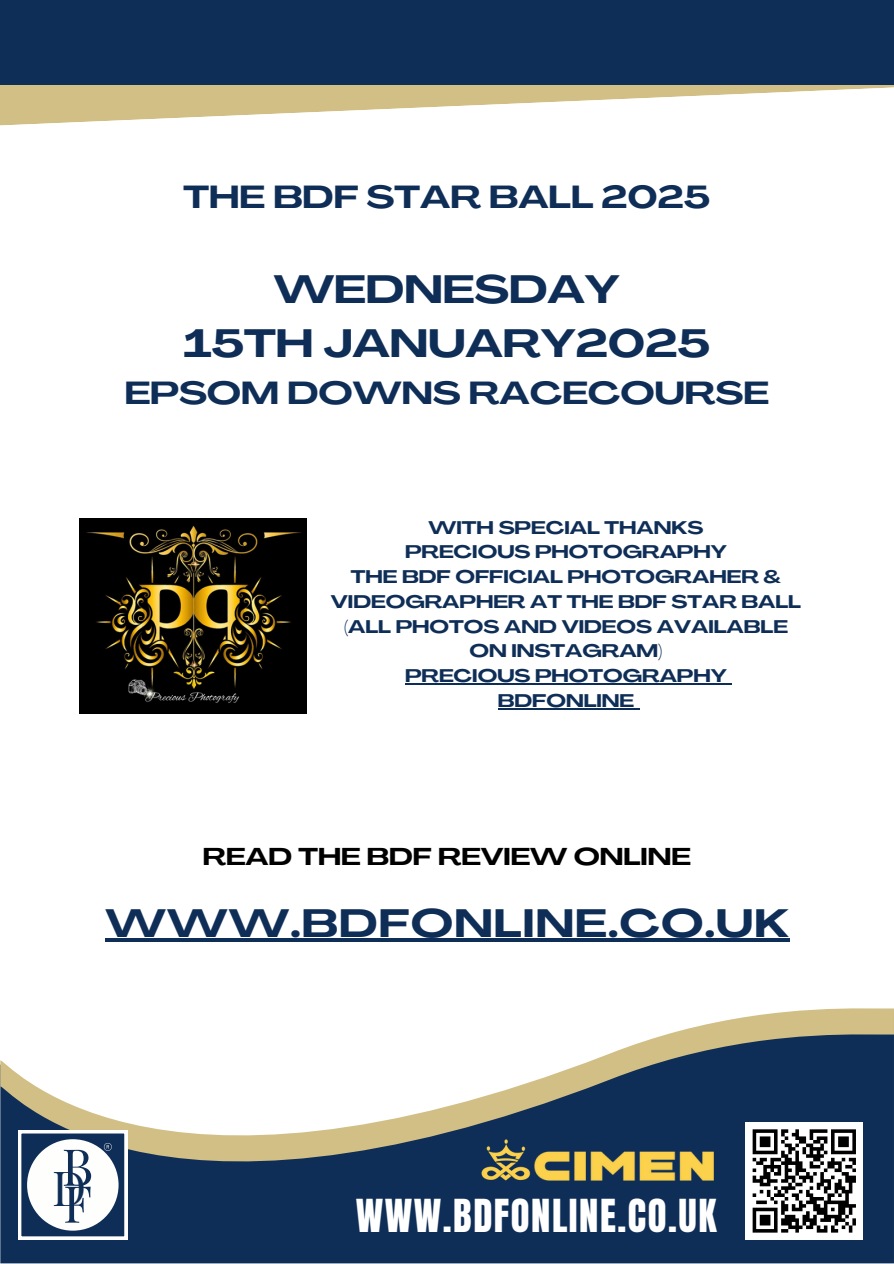
<style>
.page{position:relative;width:894px;height:1264px;background:#fff}
.page>*{position:absolute;margin:0;border:0;box-sizing:border-box;transform-origin:0 0}
.t1{font:51px "Playfair Display SC";color:#0f2e57}
.t2{font:47.25px "Playfair Display SC";color:#0f2e57}
.t3{font:700 39px/54px "Agrandir Grand";color:#0f2e57;text-align:center}
.t4{font:700 39px "Agrandir Grand";letter-spacing:.03em;color:#0f2e57}
.t5{font:38.7px "Anton";letter-spacing:.04em;color:#fff}
.t6{font:700 31.5px "Agrandir Grand";color:#0f2e57}
.t7{font:700 24px "Agrandir Grand";color:#000}
.t8{font:700 18px/24.8px "Agrandir Grand";color:#0f2e57;text-align:center}
</style>
<div class="page">
<hr style="left:405px;top:683px;width:321px;height:1px;background:#0f2e57">
<hr style="left:497px;top:708px;width:137px;height:1px;background:#0f2e57">
<img style="left:80px;top:518px;width:226px;height:195px">
<hr style="left:105px;top:938px;width:684px;height:4px;background:#0f2e57">
<svg style="left:0;top:1008px;width:893px;height:252px;background:#2c4563"></svg>
<svg style="left:0;top:1008px;width:607px;height:199px"></svg>
<img style="left:532px;top:1143px;width:184px;height:41px">
<img style="left:478px;top:1135px;width:54px;height:50px">
<svg style="left:18px;top:1130px;width:109px;height:109px"></svg>
<svg style="left:0;top:85px;width:893px;height:41px;fill:#d1bf85"></svg>
<div style="left:0;top:0;width:893px;height:85px;background:#0f2e57"></div>
<div style="left:745px;top:1122px;width:117px;height:117px;background:#fff"></div>
<svg style="left:752px;top:1129px;width:104px;height:104px"></svg>
<h4 class="t6" style="left:183px;top:185px;width:527px">THE BDF STAR BALL 2025</h4>
<h1 class="t3" style="left:183px;top:266px;width:528px">WEDNESDAY<br>15TH JANUARY2025</h1>
<h1 class="t6" style="left:125px;top:380px;width:645px">EPSOM DOWNS RACECOURSE</h1>
<h3 class="t8" style="left:428px;top:516px;width:276px">WITH SPECIAL THANKS</h3>
<h3 class="t8" style="left:405px;top:541px;width:323px">PRECIOUS PHOTOGRAPHY</h3>
<p class="t8" style="left:331px;top:566px;width:471px">THE BDF OFFICIAL PHOTOGRAHER &amp;<br>VIDEOGRAPHER AT THE BDF STAR BALL</p>
<p class="t8" style="left:344px;top:615px;width:445px">(ALL PHOTOS AND VIDEOS AVAILABLE</p>
<p class="t8" style="left:469px;top:640px;width:194px">ON INSTAGRAM)</p>
<p class="t8" style="left:405px;top:665px;width:323px">PRECIOUS PHOTOGRAPHY</p>
<p class="t8" style="left:497px;top:690px;width:138px">BDFONLINE</p>
<p class="t7" style="left:203px;top:847px;width:489px">READ THE BDF REVIEW ONLINE</p>
<p class="t4" style="left:105px;top:907px;width:684px">WWW.BDFONLINE.CO.UK</p>
<p class="t1" style="left:62px;top:1130px;width:33px">B</p>
<p class="t2" style="left:52px;top:1154px;width:36px">D</p>
<p class="t1" style="left:63px;top:1167px;width:30px">F</p>
<p class="t5" style="left:355px;top:1187px;width:362px">WWW.BDFONLINE.CO.UK</p>
</div>
